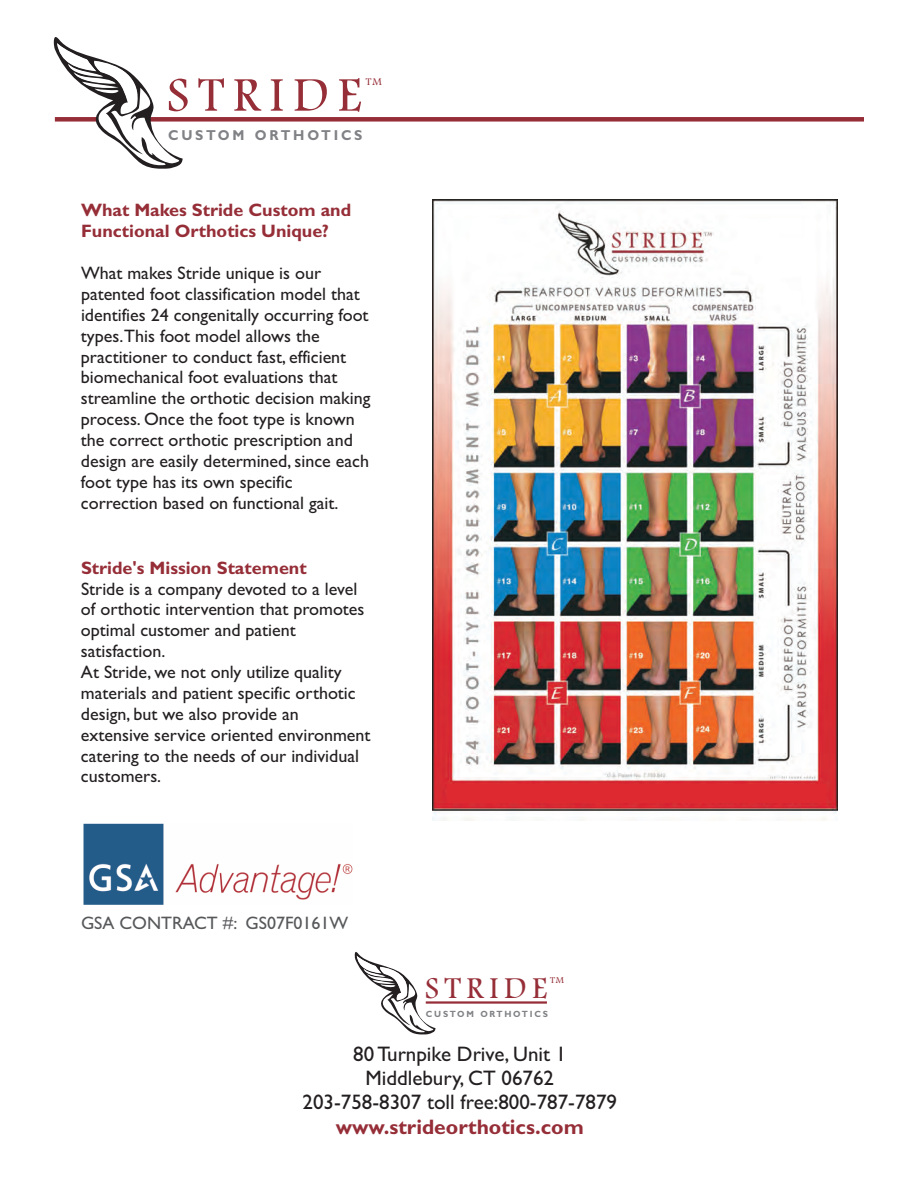
<style>
.page{position:relative;width:918px;height:1188px;background:#fff}
.page>*{position:absolute;margin:0;border:0;box-sizing:border-box;transform-origin:0 0}
.t1{font:50.25px "Footlight MT Light";letter-spacing:.175em;color:#962e38}
.t2{font:31.5px "Footlight MT Light";letter-spacing:.175em;color:#962e38}
.t3{font:21px/24.3px "Gill Sans";color:#231f20;text-align:center}
.t4{font:700 21px "Gill Sans";color:#962e38}
.t5{font:18px/20.9px "Gill Sans";color:#231f20}
.t6{font:700 18px/20.9px "Gill Sans";color:#962e38}
.t7{font:18px "Gill Sans";color:#57585a}
.t8{font:700 14.4px "Gill Sans";letter-spacing:.205em;color:#808285;scale:.94 1}
.t9{font:10.65px "Footlight MT Light";color:#962e38}
.t10{font:9.3px "Footlight MT Light";color:#962e38}
.t11{font:700 9px "Gill Sans";letter-spacing:.205em;color:#808285;scale:.94 1}
</style>
<div class="page">
<svg style="left:354px;top:952px;width:81px;height:83px"></svg>
<hr style="left:426px;top:1001px;width:121px;height:3px;background:#962e38">
<div style="left:55px;top:117px;width:809px;height:5px;background:#962e38"></div>
<svg style="left:53px;top:37px;width:130px;height:132px"></svg>
<img style="left:432px;top:200px;width:405px;height:620px">
<img style="left:83px;top:824px;width:270px;height:81px">
<div style="left:448px;top:784px;width:378px;height:18px;background:#dd292f"></div>
<p class="t9" style="left:366px;top:77px;width:18px">TM</p>
<h1 class="t1" style="left:167px;top:76px;width:197px">STRIDE</h1>
<p class="t8" style="left:168px;top:130px;width:208px">CUSTOM ORTHOTICS</p>
<p class="t6" style="left:81px;top:202px;width:272px">What Makes Stride Custom and<br>Functional Orthotics Unique?</p>
<p class="t5" style="left:81px;top:265px;width:291px">What makes Stride unique is our patented foot classification model that identifies 24 congenitally occurring foot types.This foot model allows the practitioner to conduct fast, efficient biomechanical foot evaluations that streamline the orthotic decision making process. Once the foot type is known the correct orthotic prescription and design are easily determined, since each foot type has its own specific correction based on functional gait.</p>
<p class="t6" style="left:81px;top:559px;width:227px">Stride's Mission Statement</p>
<p class="t5" style="left:81px;top:580px;width:291px">Stride is a company devoted to a level of orthotic intervention that promotes optimal customer and patient satisfaction.<br>At Stride, we not only utilize quality materials and patient specific orthotic design, but we also provide an extensive service oriented environment catering to the needs of our individual customers.</p>
<p class="t7" style="left:81px;top:916px;width:269px">GSA CONTRACT #: GS07F0161W</p>
<p class="t10" style="left:550px;top:977px;width:16px">TM</p>
<h2 class="t2" style="left:425px;top:976px;width:124px">STRIDE</h2>
<p class="t11" style="left:426px;top:1010px;width:131px">CUSTOM ORTHOTICS</p>
<p class="t3" style="left:303px;top:1044px;width:316px">80 Turnpike Drive, Unit 1<br>Middlebury, CT 06762<br>203-758-8307 toll free:800-787-7879</p>
<p class="t4" style="left:336px;top:1119px;width:250px">www.strideorthotics.com</p>
</div>
